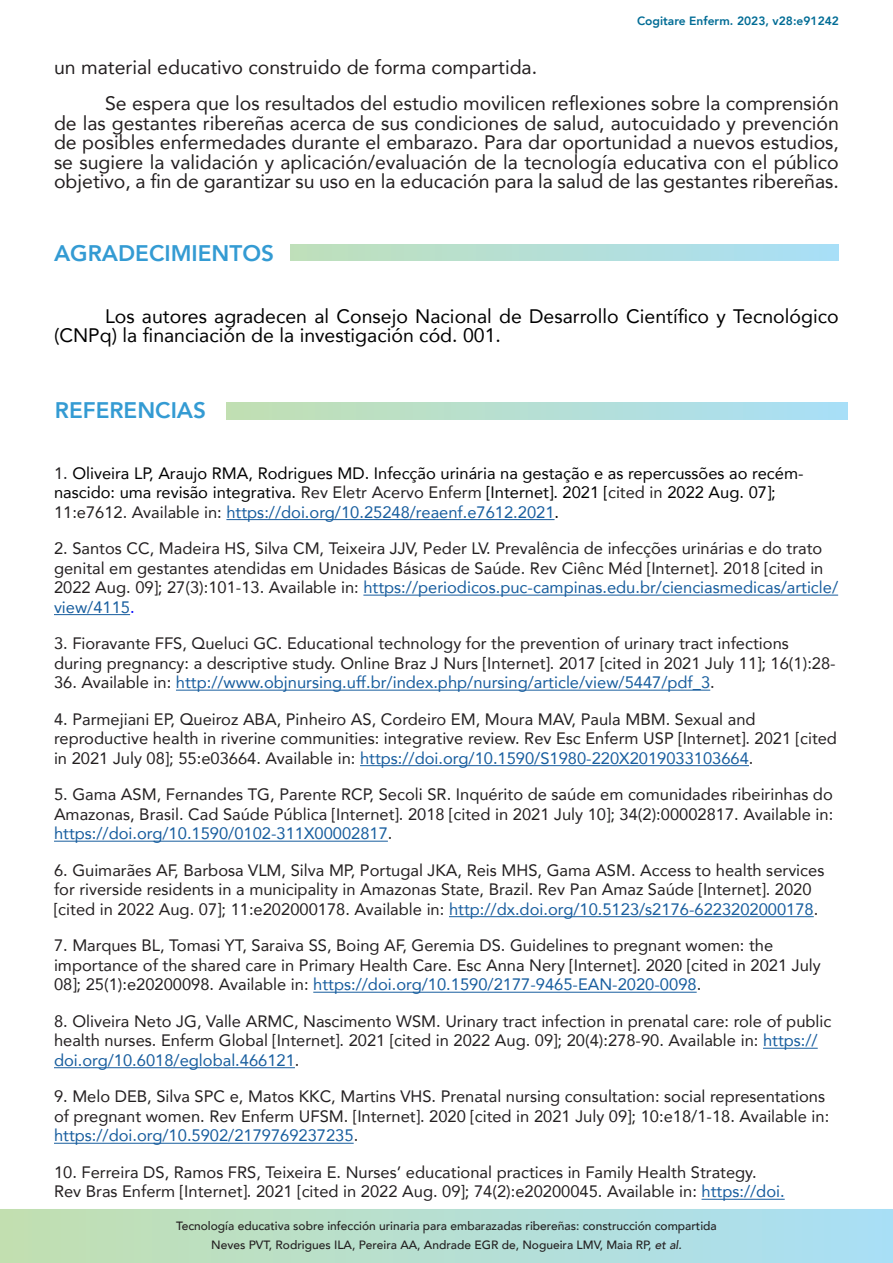
<style>
.page{position:relative;width:893px;height:1263px;background:#fff}
.page>*{position:absolute;margin:0;border:0;box-sizing:border-box;transform-origin:0 0}
.t1{font:800 22.5px "Avenir";color:#349bd3}
.t2{font:19.5px/19.5px "Avenir";color:#231f20;text-align:justify}
.t3{font:19.5px/19.5px "Avenir";color:#000}
.t4{font:16.5px/19.5px "Avenir";color:#231f20}
.t5{font:16.5px/19.5px "Avenir";color:#000}
.t6{font:16.5px "Avenir";color:#175d9e}
.t7{font:500 12px/18.6px "Avenir";color:#231f20;text-align:center}
.t8{font:800 12px "Avenir";color:#006c95}
.s1{color:#231f20}
.s2{color:#175d9e}
.s3{color:#00f}
.s4{font-style:italic}
</style>
<div class="page">
<svg style="left:0;top:1209px;width:893px;height:54px;background:#b6dfd2"></svg>
<div style="left:290px;top:244px;width:549px;height:17px;background:linear-gradient(to right,#c0e0b9,#a9dff7)"></div>
<hr style="left:226px;top:519px;width:328px;height:1px;background:#175d9e">
<hr style="left:363px;top:595px;width:475px;height:1px;background:#175d9e">
<hr style="left:54px;top:614px;width:76px;height:1px;background:#175d9e">
<hr style="left:176px;top:690px;width:534px;height:1px;background:#175d9e">
<hr style="left:360px;top:765px;width:389px;height:1px;background:#175d9e">
<hr style="left:54px;top:841px;width:334px;height:1px;background:#175d9e">
<hr style="left:449px;top:916px;width:365px;height:1px;background:#175d9e">
<hr style="left:313px;top:992px;width:384px;height:1px;background:#175d9e">
<hr style="left:763px;top:1048px;width:55px;height:1px;background:#175d9e">
<hr style="left:54px;top:1067px;width:241px;height:1px;background:#175d9e">
<hr style="left:54px;top:1143px;width:300px;height:1px;background:#175d9e">
<hr style="left:702px;top:1199px;width:83px;height:1px;background:#175d9e">
<div style="left:227px;top:403px;width:621px;height:16px;background:linear-gradient(to right,#c2dfb2,#a9dff7)"></div>
<p class="t8" style="left:637px;top:10px;width:203px">Cogitare Enferm. 2023, v28:e91242</p>
<p class="t2" style="left:54px;top:56px;width:485px">un material educativo construido de forma compartida.</p>
<p class="t2" style="left:54px;top:93px;width:786px;text-indent:51px">Se espera que los resultados del estudio movilicen reflexiones sobre la comprensión de las gestantes ribereñas acerca de sus condiciones de salud, autocuidado y prevención de posibles enfermedades durante el embarazo. Para dar oportunidad a nuevos estudios, se sugiere la validación y aplicación/evaluación de la tecnología educativa con el público objetivo, a fin de garantizar su uso en la educación para la salud de las gestantes ribereñas.</p>
<p class="t1" style="left:54px;top:232px;width:221px">AGRADECIMIENTOS</p>
<p class="t3" style="left:54px;top:306px;width:786px;text-indent:51px">Los autores agradecen al Consejo Nacional de Desarrollo Científico y Tecnológico (CNPq) la financiación de la investigación cód. 001.</p>
<p class="t1" style="left:55px;top:390px;width:153px">REFERENCIAS</p>
<p class="t5" style="left:54px;top:463px;width:751px"><span class="s1">1.</span> Oliveira LP, Araujo RMA, Rodrigues MD. Infecção urinária na gestação e as repercussões ao recém&shy;nascido: uma revisão integrativa. <span class="s1">Rev Eletr Acervo Enferm</span> [Internet]. 2021 [<span class="s1">cited in</span> 2022 Aug. 07];<br><span class="s1">11:e7612. Available in:</span> <span class="s2">https://doi.org/10.25248/reaenf.e7612.2021</span>.</p>
<p class="t4" style="left:54px;top:538px;width:786px">2. Santos CC, Madeira HS, Silva CM, Teixeira JJV, Peder LV. Prevalência de infecções urinárias e do trato genital em gestantes atendidas em Unidades Básicas de Saúde. Rev Ciênc Méd [Internet]. 2018 [cited in 2022 Aug. 09]; 27(3):101-13. Available in: <span class="s2">https://periodicos.puc-campinas.edu.br/cienciasmedicas/article/ view/4115</span><span class="s3">.</span></p>
<p class="t4" style="left:54px;top:633px;width:783px">3. Fioravante FFS, Queluci GC. Educational technology for the prevention of urinary tract infections during pregnancy: a descriptive study. Online Braz J Nurs [Internet]. 2017 [cited in 2021 July 11]; 16(1):28-</p>
<p class="t6" style="left:54px;top:669px;width:662px"><span class="s1">36. Available in:</span> http://www.objnursing.uff.br/index.php/nursing/article/view/5447/pdf_3<span class="s1">.</span></p>
<p class="t4" style="left:54px;top:709px;width:785px">4. Parmejiani EP, Queiroz ABA, Pinheiro AS, Cordeiro EM, Moura MAV, Paula MBM. Sexual and reproductive health in riverine communities: integrative review. Rev Esc Enferm USP [Internet]. 2021 [cited in 2021 July 08]; 55:e03664. Available in: <span class="s2">https://doi.org/10.1590/S1980-220X2019033103664</span>.</p>
<p class="t4" style="left:54px;top:784px;width:781px;text-align:justify">5. Gama ASM, Fernandes TG, Parente RCP, Secoli SR. Inquérito de saúde em comunidades ribeirinhas do Amazonas, Brasil. Cad Saúde Pública [Internet]. 2018 [cited in 2021 July 10]; 34(2):00002817. Available in: <span class="s2">https://doi.org/10.1590/0102-311X00002817</span>.</p>
<p class="t4" style="left:54px;top:860px;width:772px">6. Guimarães AF, Barbosa VLM, Silva MP, Portugal JKA, Reis MHS, Gama ASM. Access to health services for riverside residents in a municipality in Amazonas State, Brazil. Rev Pan Amaz Saúde [Internet]. 2020 [cited in 2022 Aug. 07]; 11:e202000178. Available in: <span class="s2">http://dx.doi.org/10.5123/s2176-6223202000178</span>.</p>
<p class="t4" style="left:54px;top:935px;width:768px">7. Marques BL, Tomasi YT, Saraiva SS, Boing AF, Geremia DS. Guidelines to pregnant women: the importance of the shared care in Primary Health Care. Esc Anna Nery [Internet]. 2020 [cited in 2021 July<br>08]; 25(1):e20200098. Available in: <span class="s2">https://doi.org/10.1590/2177-9465-EAN-2020-0098</span>.</p>
<p class="t4" style="left:54px;top:1011px;width:779px">8. Oliveira Neto JG, Valle ARMC, Nascimento WSM. Urinary tract infection in prenatal care: role of public health nurses. Enferm Global [Internet]. 2021 [cited in 2022 Aug. 09]; 20(4):278-90. Available in: <span class="s2">https:// doi.org/10.6018/eglobal.466121</span>.</p>
<p class="t4" style="left:54px;top:1086px;width:777px">9. Melo DEB, Silva SPC e, Matos KKC, Martins VHS. Prenatal nursing consultation: social representations of pregnant women. Rev Enferm UFSM. [Internet]. 2020 [cited in 2021 July 09]; 10:e18/1-18. Available in: <span class="s2">https://doi.org/10.5902/2179769237235</span>.</p>
<p class="t4" style="left:54px;top:1162px;width:732px">10. Ferreira DS, Ramos FRS, Teixeira E. Nurses’ educational practices in Family Health Strategy.<br>Rev Bras Enferm [Internet]. 2021 [cited in 2022 Aug. 09]; 74(2):e20200045. Available in: <span class="s2">https://doi.</span></p>
<p class="t7" style="left:176px;top:1216px;width:542px">Tecnología educativa sobre infección urinaria para embarazadas ribereñas: construcción compartida<br>Neves PVT, Rodrigues ILA, Pereira AA, Andrade EGR de, Nogueira LMV, Maia RP, <span class="s4">et al.</span></p>
</div>
